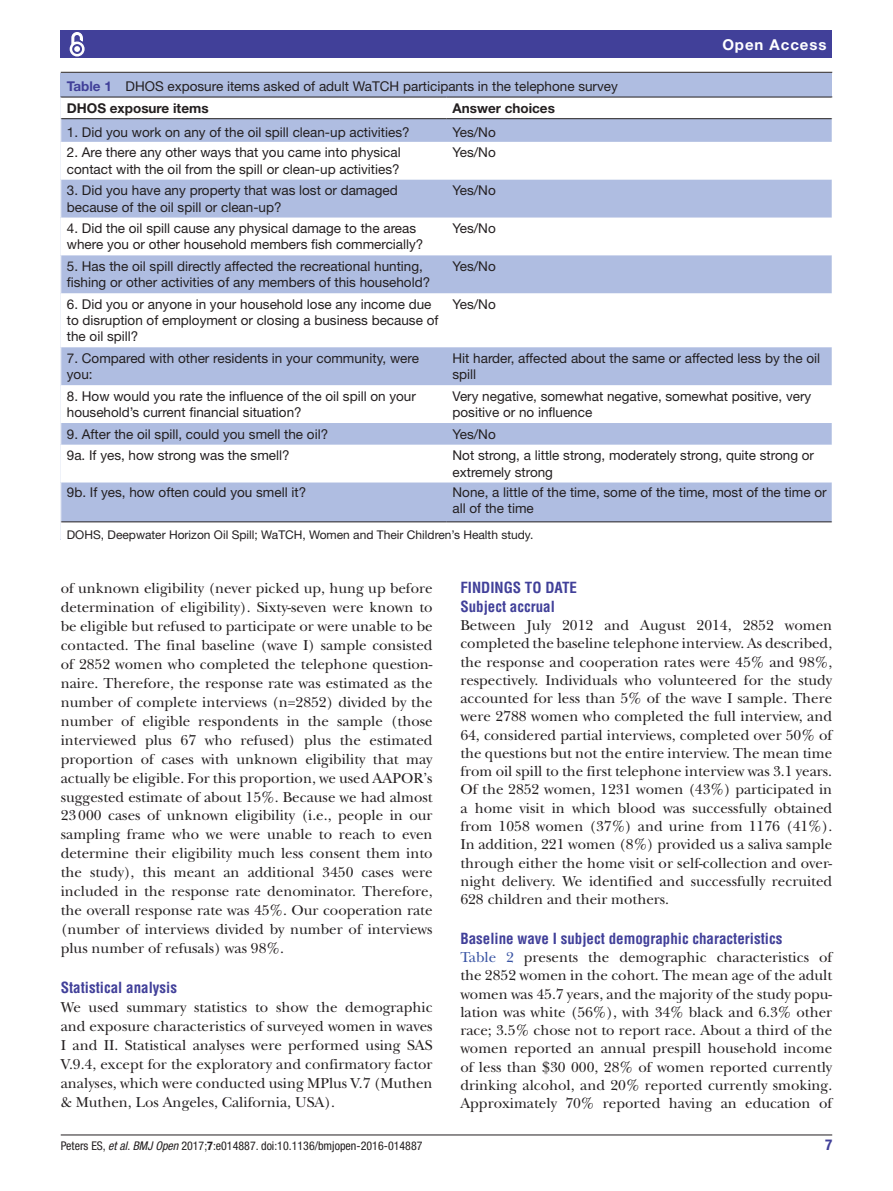
<style>
.page{position:relative;width:893px;height:1191px;background:#fff}
.page>*{position:absolute;margin:0;border:0;box-sizing:border-box;transform-origin:0 0}
.t1{font:15px/18.9px "New Baskerville";color:#231f20;text-align:justify}
.t2{font:700 condensed 15px/18.3px "Helvetica LT Std";color:#414099}
.t3{font:700 15px "Helvetica Neue LT Std";letter-spacing:.065em;color:#fff}
.t4{font:700 condensed 15px "Helvetica Neue LT Std";color:#414099}
.t5{font:13.5px/16.2px "Helvetica Neue LT Std";color:#231f20}
.t6{font:700 13.5px "Helvetica Neue LT Std";color:#231f20}
.t7{font:12px "Helvetica Neue LT Std";color:#231f20}
.t8{font:condensed 12px "Helvetica Neue LT Std";color:#231f20}
.s1{font-weight:700;color:#414099}
.s2{font-weight:700}
.s3{color:#3853a3}
.s4{font-style:italic}
</style>
<div class="page">
<hr style="left:61px;top:1134px;width:771px;height:1px;background:#231f20">
<div style="left:61px;top:31px;width:771px;height:27px;background:#414099"></div>
<svg style="left:69px;top:32px;width:16px;height:25px"></svg>
<div style="left:61px;top:73px;width:771px;height:466px;background:#afbde1"></div>
<hr style="left:61px;top:72px;width:771px;height:1px;background:#231f20">
<svg style="left:61px;top:98px;width:771px;height:440px;fill:#fff"></svg>
<hr style="left:61px;top:97px;width:385px;height:1px;background:#231f20">
<hr style="left:61px;top:118px;width:385px;height:1px;background:#231f20">
<hr style="left:446px;top:97px;width:386px;height:1px;background:#231f20">
<hr style="left:446px;top:118px;width:386px;height:1px;background:#231f20">
<hr style="left:61px;top:521px;width:385px;height:1px;background:#231f20">
<hr style="left:446px;top:521px;width:386px;height:1px;background:#231f20">
<svg style="left:60px;top:97px;width:1px;height:45px"></svg>
<svg style="left:60px;top:423px;width:1px;height:22px"></svg>
<svg style="left:60px;top:522px;width:1px;height:17px"></svg>
<hr style="left:61px;top:538px;width:771px;height:2px;background:#fff">
<p class="t5" style="left:67px;top:75px;width:553px;line-height:22px"><span class="s1">Table 1</span> DHOS exposure items asked of adult WaTCH participants in the telephone survey<br><span class="s2">DHOS exposure items</span></p>
<p class="t6" style="left:452px;top:99px;width:104px">Answer choices</p>
<p class="t3" style="left:722px;top:35px;width:106px">Open Access</p>
<p class="t5" style="left:67px;top:124px;width:344px">1. Did you work on any of the oil spill clean-up activities?</p>
<p class="t5" style="left:452px;top:124px;width:45px">Yes/No</p>
<p class="t5" style="left:67px;top:144px;width:335px">2. Are there any other ways that you came into physical contact with the oil from the spill or clean-up activities?</p>
<p class="t5" style="left:452px;top:144px;width:45px">Yes/No</p>
<p class="t5" style="left:67px;top:182px;width:332px">3. Did you have any property that was lost or damaged because of the oil spill or clean-up?</p>
<p class="t5" style="left:452px;top:182px;width:45px">Yes/No</p>
<p class="t5" style="left:67px;top:220px;width:358px">4. Did the oil spill cause any physical damage to the areas where you or other household members fish commercially?</p>
<p class="t5" style="left:452px;top:220px;width:45px">Yes/No</p>
<p class="t5" style="left:67px;top:258px;width:365px">5. Has the oil spill directly affected the recreational hunting, fishing or other activities of any members of this household?</p>
<p class="t5" style="left:452px;top:258px;width:45px">Yes/No</p>
<p class="t5" style="left:67px;top:296px;width:373px">6. Did you or anyone in your household lose any income due to disruption of employment or closing a business because of the oil spill?</p>
<p class="t5" style="left:452px;top:296px;width:45px">Yes/No</p>
<p class="t5" style="left:67px;top:350px;width:354px">7. Compared with other residents in your community, were you:</p>
<p class="t5" style="left:452px;top:350px;width:369px">Hit harder, affected about the same or affected less by the oil spill</p>
<p class="t5" style="left:67px;top:388px;width:351px">8. How would you rate the influence of the oil spill on your household’s current financial situation?</p>
<p class="t5" style="left:452px;top:388px;width:360px">Very negative, somewhat negative, somewhat positive, very positive or no influence</p>
<p class="t5" style="left:67px;top:425px;width:263px">9. After the oil spill, could you smell the oil?</p>
<p class="t5" style="left:452px;top:425px;width:45px">Yes/No</p>
<p class="t5" style="left:67px;top:447px;width:224px">9a. If yes, how strong was the smell?</p>
<p class="t5" style="left:452px;top:447px;width:363px">Not strong, a little strong, moderately strong, quite strong or extremely strong</p>
<p class="t5" style="left:67px;top:483px;width:241px">9b. If yes, how often could you smell it?</p>
<p class="t5" style="left:452px;top:483px;width:376px">None, a little of the time, some of the time, most of the time or all of the time</p>
<p class="t7" style="left:67px;top:528px;width:468px">DOHS, Deepwater Horizon Oil Spill; WaTCH, Women and Their Children’s Health study.</p>
<p class="t1" style="left:61px;top:578px;width:373px">of unknown eligibility (never picked up, hung up before determination of eligibility). Sixty-seven were known to be eligible but refused to participate or were unable to be contacted. The final baseline (wave I) sample consisted of 2852 women who completed the telephone question&shy;naire. Therefore, the response rate was estimated as the number of complete interviews (n=2852) divided by the number of eligible respondents in the sample (those interviewed plus 67 who refused) plus the estimated proportion of cases with unknown eligibility that may actually be eligible. For this proportion, we used AAPOR’s suggested estimate of about 15%. Because we had almost 23000 cases of unknown eligibility (i.e., people in our sampling frame who we were unable to reach to even determine their eligibility much less consent them into the study), this meant an additional 3450 cases were included in the response rate denominator. Therefore, the overall response rate was 45%. Our cooperation rate (number of interviews divided by number of interviews plus number of refusals) was 98%.</p>
<p class="t2" style="left:61px;top:978px;width:118px">Statistical analysis</p>
<p class="t1" style="left:61px;top:997px;width:373px">We used summary statistics to show the demographic and exposure characteristics of surveyed women in waves I and II. Statistical analyses were performed using SAS V.9.4, except for the exploratory and confirmatory factor analyses, which were conducted using MPlus V.7 (Muthen &amp; Muthen, Los Angeles, California, USA).</p>
<p class="t2" style="left:460px;top:578px;width:118px">Findings to date<br>Subject accrual</p>
<p class="t1" style="left:460px;top:616px;width:373px;line-height:18.3px">Between July 2012 and August 2014, 2852 women completed the baseline telephone interview. As described, the response and cooperation rates were 45% and 98%, respectively. Individuals who volunteered for the study accounted for less than 5% of the wave I sample. There were 2788 women who completed the full interview, and 64, considered partial interviews, completed over 50% of the questions but not the entire interview. The mean time from oil spill to the first telephone interview was 3.1 years.<br>Of the 2852 women, 1231 women (43%) participated in a home visit in which blood was successfully obtained from 1058 women (37%) and urine from 1176 (41%).<br>In addition, 221 women (8%) provided us a saliva sample through either the home visit or self-collection and over&shy;night delivery. We identified and successfully recruited 628 children and their mothers.</p>
<p class="t2" style="left:460px;top:929px;width:324px">Baseline wave I subject demographic characteristics</p>
<p class="t1" style="left:460px;top:948px;width:373px;line-height:18.3px"><span class="s3">Table 2</span> presents the demographic characteristics of the 2852 women in the cohort. The mean age of the adult women was 45.7 years, and the majority of the study popu&shy;lation was white (56%), with 34% black and 6.3% other race; 3.5% chose not to report race. About a third of the women reported an annual prespill household income of less than $30 000, 28% of women reported currently drinking alcohol, and 20% reported currently smoking.<br>Approximately 70% reported having an education of</p>
<p class="t8" style="left:61px;top:1138px;width:363px">Peters ES, <span class="s4">et al</span>. <span class="s4">BMJ Open</span> 2017;<span class="s2">7</span>:e014887. doi:10.1136/bmjopen-2016-014887</p>
<p class="t4" style="left:825px;top:1135px;width:9px">7</p>
</div>
